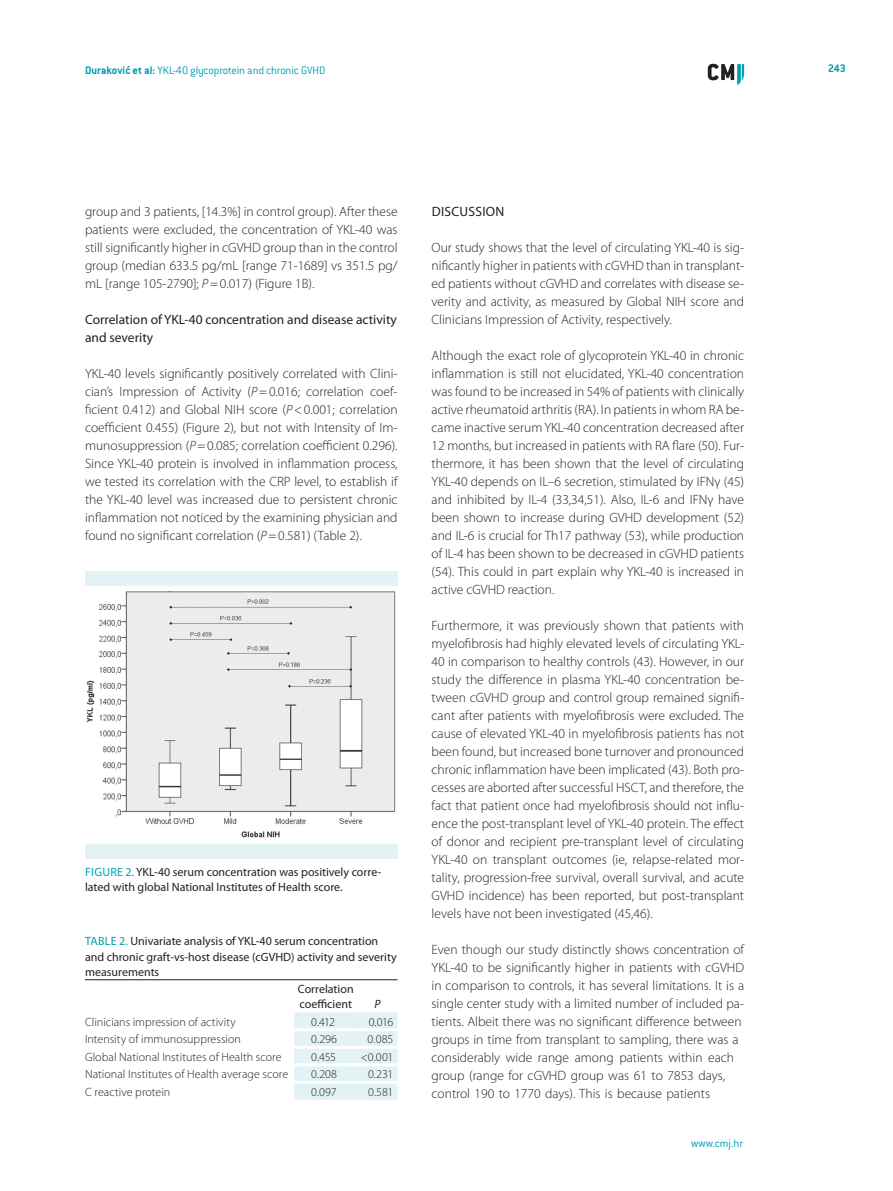
<style>
.page{position:relative;width:893px;height:1191px;background:#fff}
.page>*{position:absolute;margin:0;border:0;box-sizing:border-box;transform-origin:0 0}
.t1{font:300 13.5px/18px "Myriad Pro";color:#231f20;text-align:justify}
.t2{font:13.5px/18px "Myriad Pro";color:#231f20}
.t3{font:12px/15px "Myriad Pro";color:#231f20}
.t4{font:300 12px "Myriad Pro";letter-spacing:.005em;color:#231f20}
.t5{font:300 12px "ITC Conduit LTCE";letter-spacing:-.01em;color:#009fb4}
.t6{font:700 12px "ITC Conduit LTCE";color:#009fb4}
.t7{font:italic 12px "Myriad Pro";color:#231f20}
.s1{font-weight:700}
.s2{font-style:italic}
.s3{color:#009fb4}
</style>
<div class="page">
<svg style="left:708px;top:64px;width:36px;height:21px"></svg>
<img style="left:86px;top:591px;width:310px;height:247px">
<div style="left:85px;top:570px;width:313px;height:15px;background:#e2f2f5"></div>
<div style="left:85px;top:844px;width:313px;height:14px;background:#e2f2f5"></div>
<div style="left:294px;top:1012px;width:104px;height:87px;background:#e2f2f5"></div>
<hr style="left:294px;top:1028px;width:63px;height:3px;background:#fff">
<hr style="left:357px;top:1028px;width:41px;height:3px;background:#fff">
<hr style="left:294px;top:1045px;width:63px;height:3px;background:#fff">
<hr style="left:357px;top:1045px;width:41px;height:3px;background:#fff">
<hr style="left:294px;top:1063px;width:63px;height:3px;background:#fff">
<hr style="left:357px;top:1063px;width:41px;height:3px;background:#fff">
<hr style="left:294px;top:1080px;width:63px;height:3px;background:#fff">
<hr style="left:357px;top:1080px;width:41px;height:3px;background:#fff">
<hr style="left:85px;top:979px;width:209px;height:1px;background:#231f20">
<hr style="left:294px;top:979px;width:63px;height:1px;background:#231f20">
<hr style="left:357px;top:979px;width:41px;height:1px;background:#231f20">
<p class="t5" style="left:85px;top:63px;width:242px"><span class="s1">Duraković et al:</span> YKL-40 glycoprotein and chronic GVHD</p>
<p class="t6" style="left:828px;top:61px;width:19px">243</p>
<p class="t1" style="left:85px;top:202px;width:314px">group and 3 patients, [14.3%] in control group). After these patients were excluded, the concentration of YKL-40 was still significantly higher in cGVHD group than in the control group (median 633.5 pg/mL [range 71-1689] vs 351.5 pg/ mL [range 105-2790]; <span class="s2">P</span>=0.017) (Figure 1B).</p>
<p class="t2" style="left:85px;top:310px;width:313px">Correlation of YKL-40 concentration and disease activity and severity</p>
<p class="t1" style="left:85px;top:364px;width:314px">YKL-40 levels significantly positively correlated with Clini&shy;cian’s Impression of Activity (<span class="s2">P</span>=0.016; correlation coef&shy;ficient 0.412) and Global NIH score (<span class="s2">P</span>&lt;0.001; correlation coefficient 0.455) (Figure 2), but not with Intensity of Im&shy;munosuppression (<span class="s2">P</span>=0.085; correlation coefficient 0.296).<br>Since YKL-40 protein is involved in inflammation process, we tested its correlation with the CRP level, to establish if the YKL-40 level was increased due to persistent chronic inflammation not noticed by the examining physician and found no significant correlation (<span class="s2">P</span>=0.581) (Table 2).</p>
<p class="t3" style="left:85px;top:864px;width:298px"><span class="s3">Fig ur e 2.</span> YKL-40 serum concentration was positively corre&shy;lated with global National Institutes of Health score.</p>
<p class="t3" style="left:85px;top:933px;width:313px"><span class="s3">Table 2.</span> Univariate analysis of YKL-40 serum concentration and chronic graft-vs-host disease (cGVHD) activity and severity measurements</p>
<p class="t3" style="left:298px;top:981px;width:57px">Correlation coefficient</p>
<p class="t7" style="left:374px;top:996px;width:8px">P</p>
<p class="t4" style="left:85px;top:1014px;width:152px">Clinicians impression of activity</p>
<p class="t4" style="left:311px;top:1014px;width:25px">0.412</p>
<p class="t4" style="left:369px;top:1014px;width:26px">0.016</p>
<p class="t4" style="left:85px;top:1031px;width:157px">Intensity of immunosuppression</p>
<p class="t4" style="left:311px;top:1031px;width:27px">0.296</p>
<p class="t4" style="left:368px;top:1031px;width:27px">0.085</p>
<p class="t4" style="left:85px;top:1049px;width:198px">Global National Institutes of Health score</p>
<p class="t4" style="left:311px;top:1049px;width:26px">0.455</p>
<p class="t4" style="left:361px;top:1049px;width:34px">&lt;0.001</p>
<p class="t4" style="left:85px;top:1066px;width:205px">National Institutes of Health average score</p>
<p class="t4" style="left:311px;top:1066px;width:27px">0.208</p>
<p class="t4" style="left:368px;top:1066px;width:27px">0.231</p>
<p class="t4" style="left:85px;top:1084px;width:87px">C reactive protein</p>
<p class="t4" style="left:311px;top:1084px;width:27px">0.097</p>
<p class="t4" style="left:368px;top:1084px;width:27px">0.581</p>
<p class="t2" style="left:432px;top:202px;width:72px">Discussion</p>
<p class="t1" style="left:432px;top:238px;width:314px">Our study shows that the level of circulating YKL-40 is sig&shy;nificantly higher in patients with cGVHD than in transplant&shy;ed patients without cGVHD and correlates with disease se&shy;verity and activity, as measured by Global NIH score and Clinicians Impression of Activity, respectively.</p>
<p class="t1" style="left:432px;top:346px;width:314px">Although the exact role of glycoprotein YKL-40 in chronic inflammation is still not elucidated, YKL-40 concentration was found to be increased in 54% of patients with clinically active rheumatoid arthritis (RA). In patients in whom RA be&shy;came inactive serum YKL-40 concentration decreased after 12 months, but increased in patients with RA flare (50). Fur&shy;thermore, it has been shown that the level of circulating YKL-40 depends on IL–6 secretion, stimulated by IFNγ (45) and inhibited by IL-4 (33,34,51). Also, IL-6 and IFNγ have been shown to increase during GVHD development (52) and IL-6 is crucial for Th17 pathway (53), while production of IL-4 has been shown to be decreased in cGVHD patients (54). This could in part explain why YKL-40 is increased in active cGVHD reaction.</p>
<p class="t1" style="left:432px;top:616px;width:314px">Furthermore, it was previously shown that patients with myelofibrosis had highly elevated levels of circulating YKL-40 in comparison to healthy controls (43). However, in our study the difference in plasma YKL-40 concentration be&shy;tween cGVHD group and control group remained signifi&shy;cant after patients with myelofibrosis were excluded. The cause of elevated YKL-40 in myelofibrosis patients has not been found, but increased bone turnover and pronounced chronic inflammation have been implicated (43). Both pro&shy;cesses are aborted after successful HSCT, and therefore, the fact that patient once had myelofibrosis should not influ&shy;ence the post-transplant level of YKL-40 protein. The effect of donor and recipient pre-transplant level of circulating YKL-40 on transplant outcomes (ie, relapse-related mor&shy;tality, progression-free survival, overall survival, and acute GVHD incidence) has been reported, but post-transplant levels have not been investigated (45,46).</p>
<p class="t1" style="left:432px;top:940px;width:314px;text-align:left">Even though our study distinctly shows concentration of YKL-40 to be significantly higher in patients with cGVHD in comparison to controls, it has several limitations. It is a single center study with a limited number of included pa&shy;tients. Albeit there was no significant difference between groups in time from transplant to sampling, there was a considerably wide range among patients within each group (range for cGVHD group was 61 to 7853 days, control 190 to 1770 days). This is because patients</p>
<p class="t5" style="left:691px;top:1136px;width:54px">www.cmj.hr</p>
</div>
